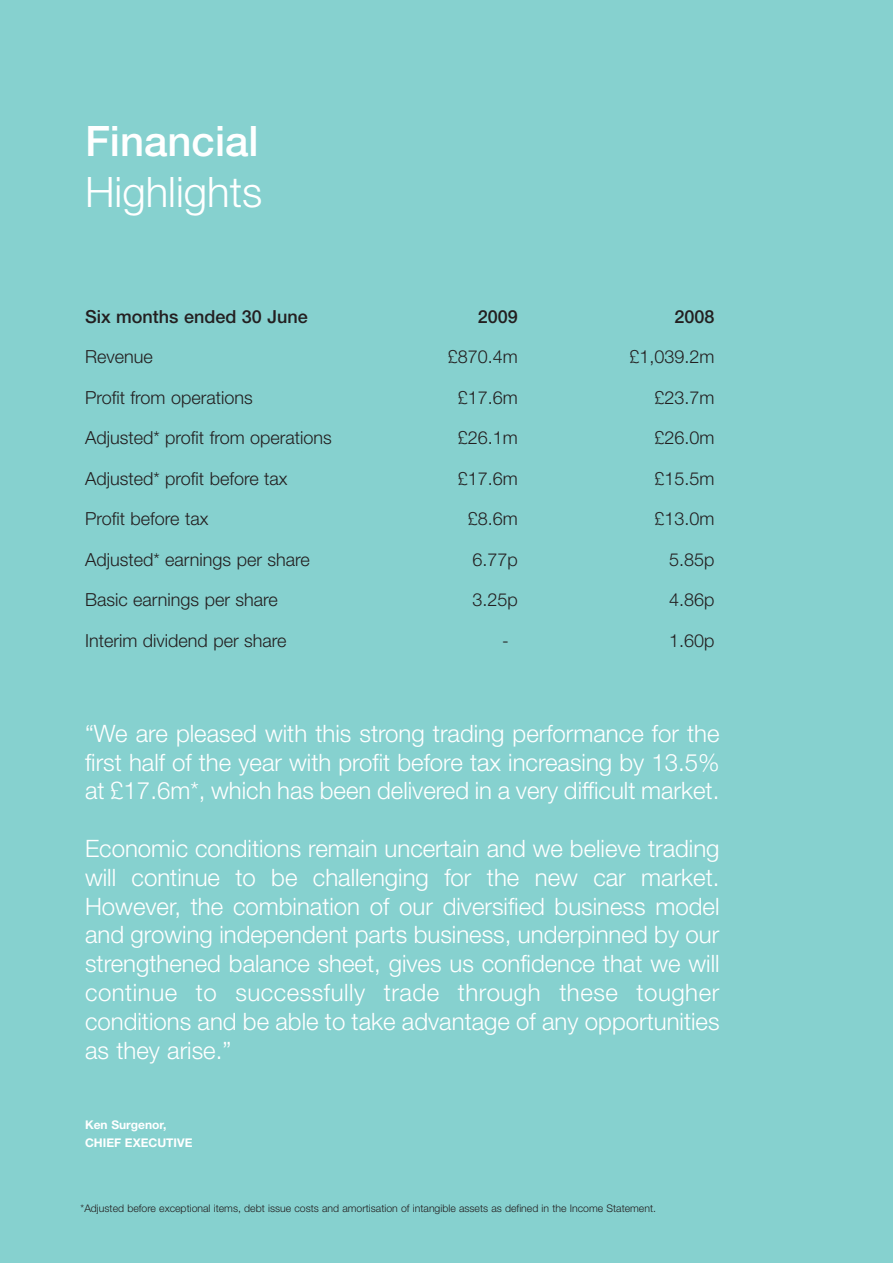
<style>
.page{position:relative;width:893px;height:1263px;background:#86d1cf}
.page>*{position:absolute;margin:0;border:0;box-sizing:border-box;transform-origin:0 0}
.t1{font:300 42px "Helvetica Neue";color:#fff}
.t2{font:500 42px "Helvetica Neue";color:#fff}
.t3{font:300 24px/28.8px "Helvetica Neue";color:#fff;text-align:justify}
.t4{font:300 18px "Helvetica Neue";color:#231f20}
.t5{font:500 18px "Helvetica Neue";color:#231f20}
.t6{font:700 12px/18px "Helvetica Neue";color:#fff}
.t7{font:300 10.5px "Helvetica Neue";color:#231f20}
</style>
<div class="page">
<h1 class="t2" style="left:85px;top:126px;width:175px">Financial</h1>
<h1 class="t1" style="left:85px;top:177px;width:179px">Highlights</h1>
<p class="t5" style="left:85px;top:310px;width:224px">Six months ended 30 June</p>
<p class="t5" style="left:478px;top:310px;width:42px">2009</p>
<p class="t5" style="left:674px;top:310px;width:42px">2008</p>
<p class="t4" style="left:85px;top:350px;width:69px">Revenue</p>
<p class="t4" style="left:448px;top:350px;width:72px">£870.4m</p>
<p class="t4" style="left:629px;top:350px;width:87px">£1,039.2m</p>
<p class="t4" style="left:85px;top:391px;width:169px">Profit from operations</p>
<p class="t4" style="left:458px;top:391px;width:62px">£17.6m</p>
<p class="t4" style="left:654px;top:391px;width:62px">£23.7m</p>
<p class="t4" style="left:85px;top:431px;width:248px">Adjusted* profit from operations</p>
<p class="t4" style="left:458px;top:431px;width:62px">£26.1m</p>
<p class="t4" style="left:654px;top:431px;width:62px">£26.0m</p>
<p class="t4" style="left:85px;top:472px;width:204px">Adjusted* profit before tax</p>
<p class="t4" style="left:458px;top:472px;width:62px">£17.6m</p>
<p class="t4" style="left:654px;top:472px;width:62px">£15.5m</p>
<p class="t4" style="left:85px;top:512px;width:125px">Profit before tax</p>
<p class="t4" style="left:468px;top:512px;width:52px">£8.6m</p>
<p class="t4" style="left:654px;top:512px;width:62px">£13.0m</p>
<p class="t4" style="left:85px;top:553px;width:226px">Adjusted* earnings per share</p>
<p class="t4" style="left:472px;top:553px;width:47px">6.77p</p>
<p class="t4" style="left:669px;top:553px;width:47px">5.85p</p>
<p class="t4" style="left:85px;top:593px;width:194px">Basic earnings per share</p>
<p class="t4" style="left:473px;top:593px;width:47px">3.25p</p>
<p class="t4" style="left:669px;top:593px;width:47px">4.86p</p>
<p class="t4" style="left:85px;top:634px;width:203px">Interim dividend per share</p>
<p class="t4" style="left:502px;top:634px;width:8px">-</p>
<p class="t4" style="left:669px;top:634px;width:47px">1.60p</p>
<p class="t3" style="left:85px;top:721px;width:636px">“We are pleased with this strong trading performance for the first half of the year with profit before tax increasing by 13.5% at £17.6m*, which has been delivered in a very difficult market.</p>
<p class="t3" style="left:85px;top:836px;width:636px">Economic conditions remain uncertain and we believe trading will continue to be challenging for the new car market.<br>However, the combination of our diversified business model and growing independent parts business, underpinned by our strengthened balance sheet, gives us confidence that we will continue to successfully trade through these tougher conditions and be able to take advantage of any opportunities as they arise.”</p>
<p class="t6" style="left:85px;top:1117px;width:109px">Ken Surgenor,<br>CHIEF EXECUTIVE</p>
<p class="t7" style="left:81px;top:1204px;width:577px">*Adjusted before exceptional items, debt issue costs and amortisation of intangible assets as defined in the Income Statement.</p>
</div>
